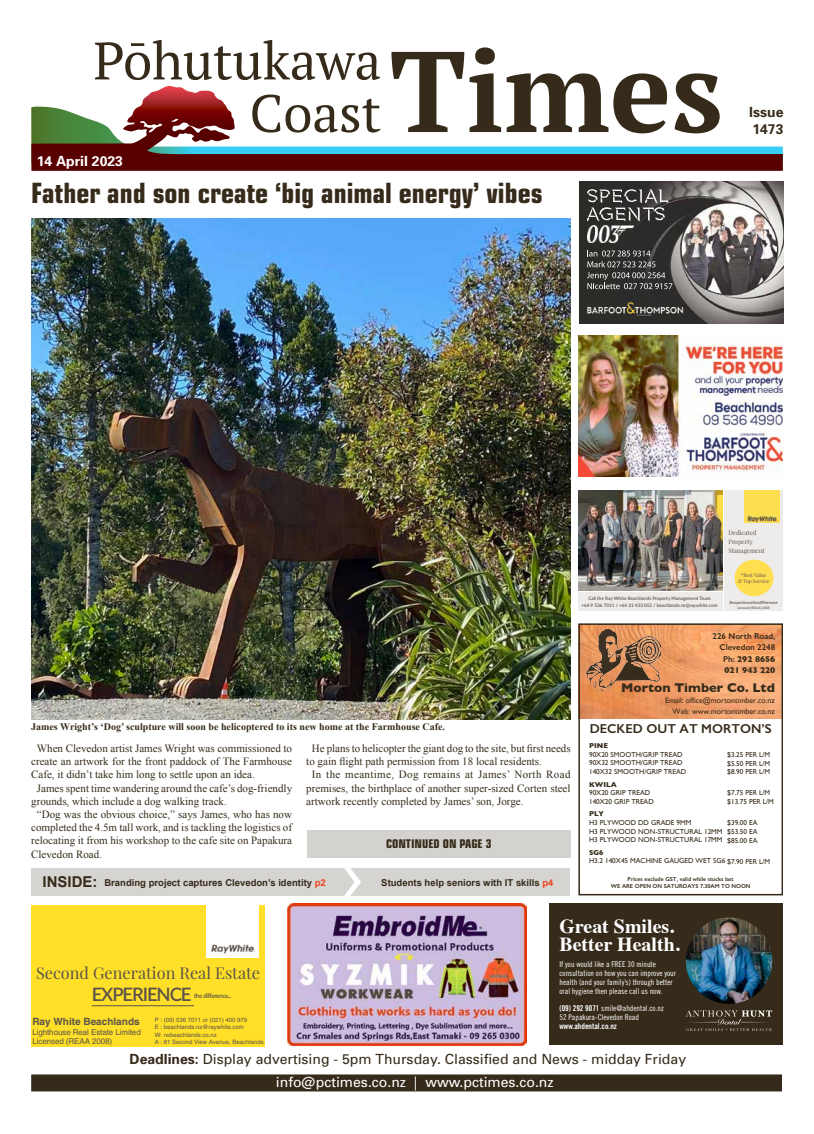
<style>
.page{position:relative;width:814px;height:1134px;background:#fff}
.page>*{position:absolute;margin:0;border:0;box-sizing:border-box;transform-origin:0 0}
.t1{font:52.5px/52.5px "PT Serif";color:#362b1a}
.t2{font:700 condensed 28px "Eurostile";color:#362b1a}
.t3{font:700 19.9px/18.5px "Times";color:#fff}
.t4{font:600 18.5px "Lato";letter-spacing:-.06em;color:#5b534b}
.t5{font:16.3px "Playfair Display";color:#5b534b}
.t6{font:14px/23px "Univers";color:#362b1a}
.t7{font:700 14px "Univers";color:#fff}
.t8{font:700 14px/16.8px "Univers";color:#362b1a}
.t9{font:600 13px "Gill Sans";color:#362b1a}
.t10{font:700 12.9px "Gill Sans";color:#362b1a}
.t11{font:700 condensed 12px "Eurostile";color:#362b1a}
.t12{font:11px "Times New Roman";color:#362b1a}
.t13{font:11px "Times New Roman";letter-spacing:.03em;color:#362b1a}
.t14{font:700 10px "Times New Roman";color:#362b1a}
.t15{font:700 10px "Helvetica";color:#5b534b}
.t16{font:700 9.5px "Arial";color:#362b1a}
.t17{font:600 8.6px/10.3px "Gill Sans";color:#362b1a;text-align:right}
.t18{font:700 8.6px/10.3px "Gill Sans";color:#362b1a}
.t19{font:8px/9px "Trade Gothic Cond Eighteen";color:#fff}
.t20{font:8px/9.6px "Helvetica";letter-spacing:-.01em;color:#5b534b}
.t21{font:8px "Trade Gothic Bold Cond Twenty";color:#fff}
.t22{font:7.8px/10.8px "Gill Sans";color:#362b1a;text-align:right}
.t23{font:7.2px/8.6px "Gill Sans";color:#362b1a}
.t24{font:700 7.2px "Gill Sans";color:#362b1a}
.t25{font:6.3px/9.1px "Playfair Display";letter-spacing:-.01em;color:#5e5251}
.t26{font:600 6.3px "Lato";letter-spacing:-.06em;color:#5b534b}
.t27{font:6px/7.2px "Helvetica";color:#5b534b}
.t28{font:600 5.8px/6.9px "Gill Sans";color:#362b1a;text-align:center}
.t29{font:5.1px/6.8px "Playfair Display";letter-spacing:-.01em;color:#5e5251;text-align:center}
.t30{font:600 4.7px/7.7px "Lato";color:#564e46;text-align:center}
.t31{font:600 4.3px "Lato";color:#5e5251}
.t32{font:600 3.3px "Lato";color:#5e5251}
.s1{font-weight:700;font-size:114.4px}
.s2{font-weight:600}
.s3{font-size:15px}
.s4{color:#eb471c}
.s5{font-family:"Trade Gothic Bold Cond Twenty"}
.s6{font-weight:700}
.s7{color:#fff}
</style>
<div class="page">
<svg style="left:31px;top:87px;width:751px;height:84px"></svg>
<div style="left:31px;top:868px;width:538px;height:27px;background:#d6d4d0"></div>
<svg style="left:342px;top:868px;width:19px;height:28px"></svg>
<div style="left:31px;top:1074px;width:751px;height:17px;background:#362b1a"></div>
<img style="left:578px;top:335px;width:204px;height:142px">
<img style="left:578px;top:490px;width:144px;height:100px">
<div style="left:724px;top:490px;width:58px;height:121px;background:#edecea"></div>
<img style="left:744px;top:490px;width:35px;height:33px">
<div style="left:734px;top:560px;width:39px;height:36px;background:#ffde4f;border-radius:50%"></div>
<div style="left:578px;top:592px;width:144px;height:19px;background:#edecea"></div>
<div style="left:31px;top:905px;width:234px;height:142px;background:#ffdf27"></div>
<img style="left:206px;top:905px;width:52px;height:53px">
<hr style="left:92px;top:1005px;width:102px;height:1px;background:#5b534b">
<div style="left:549px;top:903px;width:233px;height:142px;background:#362b1a"></div>
<img style="left:685px;top:917px;width:87px;height:87px;border-radius:43px">
<svg style="left:686px;top:1010px;width:86px;height:21px"></svg>
<hr style="left:741px;top:1022px;width:31px;height:1px;background:#fff">
<hr style="left:686px;top:1022px;width:31px;height:1px;background:#fff">
<div style="left:307px;top:830px;width:263px;height:27px;background:#d4d2ce"></div>
<img style="left:581px;top:626px;width:198px;height:93px">
<div style="left:578px;top:623px;width:204px;height:272px;border:2px solid #362b1a"></div>
<img style="left:586px;top:629px;width:74px;height:61px">
<img style="left:579px;top:182px;width:205px;height:142px">
<svg style="left:586px;top:189px;width:82px;height:32px;background:#5b5a59"></svg>
<svg style="left:586px;top:250px;width:86px;height:39px;background:#4c4c4b"></svg>
<img style="left:586px;top:302px;width:98px;height:17px">
<img style="left:587px;top:226px;width:47px;height:16px">
<img style="left:287px;top:903px;width:239px;height:142px">
<img style="left:31px;top:219px;width:539px;height:500px">
<h1 class="t1" style="left:249px;top:34px;width:475px;text-indent:-156px">Pōhutukawa<br>Coast <span class="s1">Times</span></h1>
<p class="t7" style="left:37px;top:152px;width:88px">14 April 2023</p>
<h2 class="t2" style="left:31px;top:176px;width:513px">Father and son create ‘big animal energy’ vibes</h2>
<p class="t8" style="left:749px;top:104px;width:36px">Issue<br>1473</p>
<p class="t30" style="left:581px;top:594px;width:138px">Call the Ray White Beachlands Property Management Team<br>+64 9 536 7011 / +64 21 433 052 / beachlands.nz@raywhite.com</p>
<p class="t25" style="left:728px;top:528px;width:38px">Dedicated<br>Property<br>Management</p>
<p class="t29" style="left:737px;top:571px;width:33px">*Best Value<br>&amp; Top Service</p>
<p class="t31" style="left:729px;top:599px;width:50px">#experiencethedifference</p>
<p class="t32" style="left:737px;top:605px;width:34px">Licensed (REAA) 2008</p>
<p class="t17" style="left:712px;top:631px;width:64px">226 North Road,<br>Clevedon 2248</p>
<p class="t18" style="left:723px;top:654px;width:54px"><span class="s2">Ph:</span> 292 8656<br>021 943 220</p>
<p class="t22" style="left:665px;top:695px;width:111px">Email: office@mortontimber.co.nz<br>Web: www.mortontimber.co.nz</p>
<p class="t10" style="left:621px;top:678px;width:155px">Morton Timber Co. Ltd</p>
<p class="t14" style="left:31px;top:721px;width:415px">James Wright’s ‘Dog’ sculpture will soon be helicoptered to its new home at the Farmhouse Cafe.</p>
<p class="t9" style="left:589px;top:721px;width:183px">DECKED OUT AT MORTON’S</p>
<p class="t12" style="left:37px;top:741px;width:257px">When Clevedon artist James Wright was commissioned to</p>
<p class="t12" style="left:31px;top:754px;width:262px">create an artwork for the front paddock of The Farmhouse</p>
<p class="t12" style="left:31px;top:767px;width:225px">Cafe, it didn’t take him long to settle upon an idea.</p>
<p class="t12" style="left:37px;top:780px;width:257px">James spent time wandering around the cafe’s dog-friendly</p>
<p class="t12" style="left:31px;top:794px;width:197px">grounds, which include a dog walking track.</p>
<p class="t12" style="left:37px;top:807px;width:257px">“Dog was the obvious choice,” says James, who has now</p>
<p class="t12" style="left:31px;top:820px;width:262px">completed the 4.5m tall work, and is tackling the logistics of</p>
<p class="t12" style="left:31px;top:833px;width:262px">relocating it from his workshop to the cafe site on Papakura</p>
<p class="t12" style="left:31px;top:846px;width:72px">Clevedon Road.</p>
<p class="t12" style="left:312px;top:741px;width:260px">He plans to helicopter the giant dog to the site, but first needs</p>
<p class="t12" style="left:306px;top:754px;width:237px">to gain flight path permission from 18 local residents.</p>
<p class="t13" style="left:312px;top:767px;width:260px">In the meantime, Dog remains at James’ North Road</p>
<p class="t12" style="left:306px;top:780px;width:266px">premises, the birthplace of another super-sized Corten steel</p>
<p class="t12" style="left:306px;top:794px;width:219px">artwork recently completed by James’ son, Jorge.</p>
<p class="t11" style="left:386px;top:837px;width:107px">CONTINUED ON PAGE 3</p>
<p class="t24" style="left:589px;top:740px;width:20px">PINE</p>
<p class="t23" style="left:589px;top:750px;width:99px">90X20 SMOOTH/GRIP TREAD<br>90X32 SMOOTH/GRIP TREAD<br>140X32 SMOOTH/GRIP TREAD</p>
<p class="t24" style="left:589px;top:778px;width:29px">KWILA</p>
<p class="t23" style="left:589px;top:788px;width:66px">90X20 GRIP TREAD<br>140X20 GRIP TREAD</p>
<p class="t24" style="left:589px;top:808px;width:16px">PLY</p>
<p class="t23" style="left:589px;top:818px;width:135px">H3 PLYWOOD DD GRADE 9MM<br>H3 PLYWOOD NON-STRUCTURAL 12MM<br>H3 PLYWOOD NON-STRUCTURAL 17MM</p>
<p class="t24" style="left:589px;top:847px;width:16px">SG6</p>
<p class="t23" style="left:589px;top:856px;width:183px">H3.2 140X45 MACHINE GAUGED WET SG6 $7.90 PER L/M</p>
<p class="t23" style="left:727px;top:750px;width:45px;text-align:justify">$3.25 PER L/M $5.50 PER L/M $8.90 PER L/M</p>
<p class="t23" style="left:727px;top:789px;width:48px">$7.75 PER L/M $13.75 PER L/M</p>
<p class="t23" style="left:727px;top:818px;width:32px;text-align:justify">$39.00 EA $53.50 EA $85.00 EA</p>
<p class="t16" style="left:43px;top:876px;width:285px"><span class="s3">INSIDE:</span> Branding project captures Clevedon’s identity <span class="s4">p2</span></p>
<p class="t16" style="left:381px;top:876px;width:174px">Students help seniors with IT skills <span class="s4">p4</span></p>
<p class="t28" style="left:611px;top:875px;width:141px">Prices exclude GST, valid while stocks last<br>WE ARE OPEN ON SATURDAYS 7.30AM TO NOON</p>
<h3 class="t5" style="left:36px;top:964px;width:226px">Second Generation Real Estate</h3>
<h3 class="t4" style="left:92px;top:981px;width:101px">EXPERIENCE</h3>
<p class="t26" style="left:194px;top:991px;width:39px">the difference...</p>
<p class="t15" style="left:32px;top:1016px;width:109px">Ray White Beachlands</p>
<p class="t20" style="left:32px;top:1027px;width:110px">Lighthouse Real Estate Limited<br>Licensed (REAA 2008)</p>
<p class="t27" style="left:155px;top:1016px;width:111px">P : (09) 536 7011 or (021) 400 979<br>E : beachlands.nz@raywhite.com<br>W: rwbeachlands.co.nz<br>A : 81 Second View Avenue, Beachlands</p>
<h3 class="t3" style="left:559px;top:914px;width:122px">Great Smiles.<br>Better Health.</h3>
<p class="t19" style="left:559px;top:959px;width:118px">If you would like a FREE 30 minute consultation on how you can improve your health (and your family’s) through better oral hygiene then please call us now.</p>
<p class="t19" style="left:559px;top:1003px;width:106px"><span class="s5">(09) 292 9071</span> smile@ahdental.co.nz<br>52 Papakura-Clevedon Road</p>
<p class="t21" style="left:559px;top:1021px;width:59px">www.ahdental.co.nz</p>
<p class="t6" style="left:276px;top:1047px;width:411px;text-indent:-146px"><span class="s6">Deadlines:</span> Display advertising - 5pm Thursday. Classified and News - midday Friday <span class="s7">info@pctimes.co.nz | www.pctimes.co.nz</span></p>
</div>
